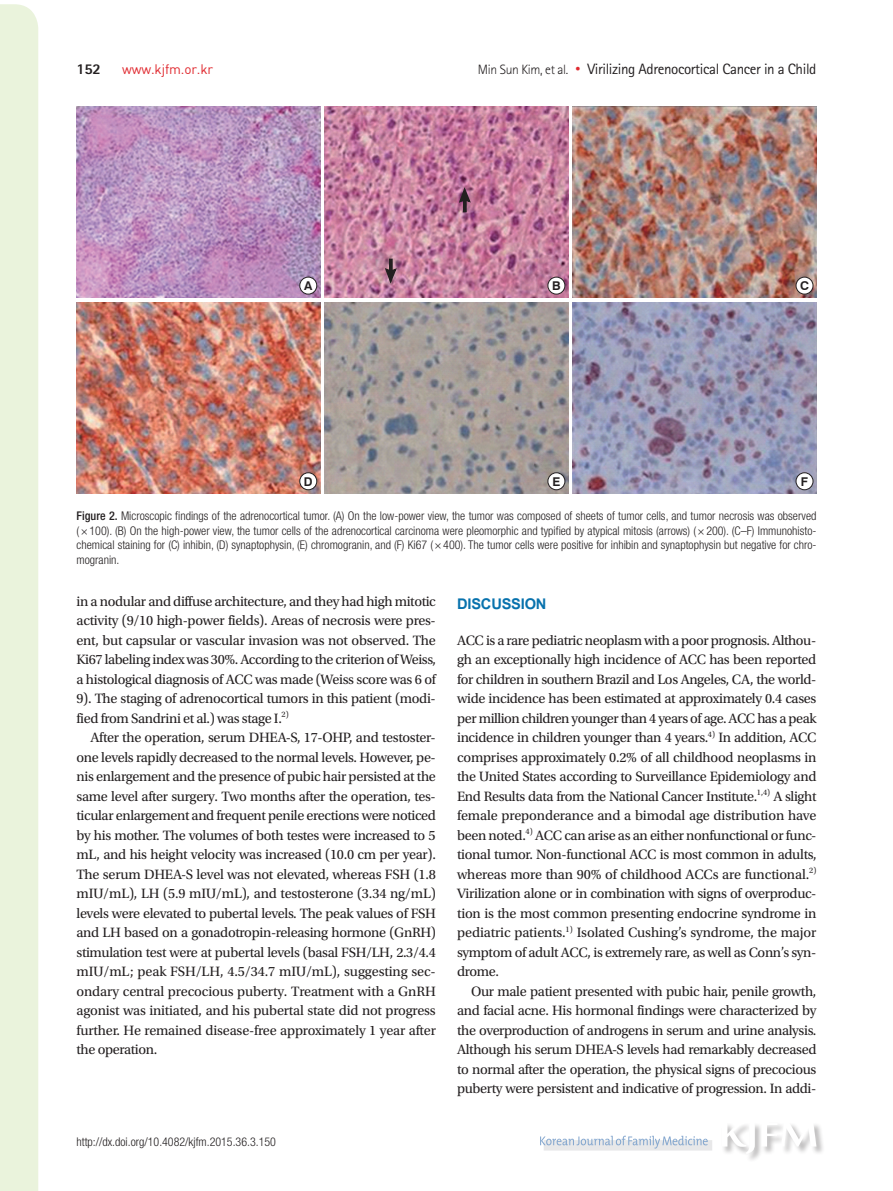
<style>
.page{position:relative;width:893px;height:1191px;background:#fff}
.page>*{position:absolute;margin:0;border:0;box-sizing:border-box;transform-origin:0 0}
.본문-대제목{font:700 20.4px "Utsaah";letter-spacing:-.01em;color:#0872ad}
.하시라{font:15px "Rotis Sans Serif Std";letter-spacing:-.025em;color:#231f20}
.t1{font:800 15px "Rotis Sans Serif Std";color:#231f20}
.본문{font:14.25px/19.5px "Utopia Std";letter-spacing:-.025em;color:#231f20;text-align:justify}
.t2{font:13.5px "Dinreg";letter-spacing:-.01em;color:#e02a30}
.t3{font:700 12.15px "Swiss 721 BT";color:#231f20}
.표_그림_캡션{font:300 condensed 12px/14.4px "Helvetica Neue LT Std";color:#231f20;text-align:justify}
.s1{font-weight:300;font-size:13.5px}
.s2{font-family:"Dotum";color:#e02a30}
.s3{font-weight:500}
</style>
<div class="page">
<div style="left:0;top:4px;width:38px;height:1187px;background:#eaf3dc"></div>
<div style="left:721px;top:1122px;width:104px;height:40px;background:#231f20;opacity:.3"></div>
<svg style="left:722px;top:1122px;width:94px;height:32px"></svg>
<div style="left:544px;top:1140px;width:168px;height:10px;background:#e8e8e9"></div>
<svg style="left:540px;top:1135px;width:168px;height:13px"></svg>
<img style="left:77px;top:106px;width:243px;height:192px">
<img style="left:77px;top:302px;width:243px;height:191px">
<img style="left:325px;top:106px;width:243px;height:192px">
<img style="left:325px;top:302px;width:243px;height:191px">
<img style="left:573px;top:106px;width:244px;height:192px">
<img style="left:573px;top:302px;width:244px;height:191px">
<div style="left:300px;top:277px;width:17px;height:17px;background:#fff;border-radius:50%"></div>
<div style="left:300px;top:277px;width:17px;height:17px;border:1px solid #231f20;border-radius:50%"></div>
<div style="left:300px;top:473px;width:17px;height:17px;background:#fff;border-radius:50%"></div>
<div style="left:300px;top:472px;width:17px;height:18px;border:1px solid #231f20;border-radius:50%"></div>
<div style="left:548px;top:277px;width:17px;height:17px;background:#fff;border-radius:50%"></div>
<div style="left:548px;top:277px;width:17px;height:17px;border:1px solid #231f20;border-radius:50%"></div>
<div style="left:548px;top:473px;width:17px;height:17px;background:#fff;border-radius:50%"></div>
<div style="left:548px;top:472px;width:17px;height:18px;border:1px solid #231f20;border-radius:50%"></div>
<div style="left:796px;top:277px;width:17px;height:17px;background:#fff;border-radius:50%"></div>
<div style="left:796px;top:277px;width:17px;height:17px;border:1px solid #231f20;border-radius:50%"></div>
<div style="left:796px;top:473px;width:17px;height:17px;background:#fff;border-radius:50%"></div>
<div style="left:796px;top:472px;width:17px;height:18px;border:1px solid #231f20;border-radius:50%"></div>
<svg style="left:463px;top:204px;width:4px;height:8px"></svg>
<svg style="left:458px;top:187px;width:14px;height:17px"></svg>
<svg style="left:389px;top:259px;width:4px;height:8px"></svg>
<svg style="left:384px;top:267px;width:14px;height:16px"></svg>
<p class="t1" style="left:77px;top:60px;width:26px">152</p>
<p class="t2" style="left:122px;top:61px;width:93px">www.kjfm.or.kr</p>
<p class="하시라" style="left:478px;top:60px;width:340px"><span class="s1">Min Sun Kim, et al.</span> <span class="s2">•</span> Virilizing Adrenocortical Cancer in a Child</p>
<p class="t3" style="left:304px;top:278px;width:10px">A</p>
<p class="t3" style="left:552px;top:278px;width:10px">B</p>
<p class="t3" style="left:800px;top:278px;width:10px">C</p>
<p class="t3" style="left:801px;top:474px;width:9px">F</p>
<p class="표_그림_캡션" style="left:77px;top:509px;width:741px"><span class="s3">Figure 2.</span> Microscopic findings of the adrenocortical tumor. (A) On the low-power view, the tumor was composed of sheets of tumor cells, and tumor necrosis was observed ( × 100). (B) On the high-power view, the tumor cells of the adrenocortical carcinoma were pleomorphic and typified by atypical mitosis (arrows) ( × 200). (C–F) Immunohisto&shy;chemical staining for (C) inhibin, (D) synaptophysin, (E) chromogranin, and (F) Ki67 ( × 400). The tumor cells were positive for inhibin and synaptophysin but negative for chro&shy;mogranin.</p>
<p class="t3" style="left:304px;top:474px;width:10px">D</p>
<p class="t3" style="left:552px;top:474px;width:9px">E</p>
<p class="본문" style="left:77px;top:591px;width:361px">in a nodular and diffuse architecture, and they had high mitotic activity (9/10 high-power fields). Areas of necrosis were pres&shy;ent, but capsular or vascular invasion was not observed. The Ki67 labeling index was 30%. According to the criterion of Weiss, a histological diagnosis of ACC was made (Weiss score was 6 of 9). The staging of adrenocortical tumors in this patient (modi&shy;fied from Sandrini et al.) was stage I.<sup>2)</sup></p>
<p class="본문" style="left:77px;top:728px;width:361px;text-indent:14px">After the operation, serum DHEA-S, 17-OHP, and testoster&shy;one levels rapidly decreased to the normal levels. However, pe&shy;nis enlargement and the presence of pubic hair persisted at the same level after surgery. Two months after the operation, tes&shy;ticular enlargement and frequent penile erections were noticed by his mother. The volumes of both testes were increased to 5 mL, and his height velocity was increased (10.0 cm per year).<br>The serum DHEA-S level was not elevated, whereas FSH (1.8 mIU/mL), LH (5.9 mIU/mL), and testosterone (3.34 ng/mL) levels were elevated to pubertal levels. The peak values of FSH and LH based on a gonadotropin-releasing hormone (GnRH) stimulation test were at pubertal levels (basal FSH/LH, 2.3/4.4 mIU/mL; peak FSH/LH, 4.5/34.7 mIU/mL), suggesting sec&shy;ondary central precocious puberty. Treatment with a GnRH agonist was initiated, and his pubertal state did not progress further. He remained disease-free approximately 1 year after the operation.</p>
<p class="표_그림_캡션" style="left:77px;top:1134px;width:201px">http://dx.doi.org/10.4082/kjfm.2015.36.3.150</p>
<p class="본문-대제목" style="left:457px;top:594px;width:91px">DISCUSSION</p>
<p class="본문" style="left:457px;top:630px;width:361px;text-align:left">ACC is a rare pediatric neoplasm with a poor prognosis. Althou&shy;gh an exceptionally high incidence of ACC has been reported for children in southern Brazil and Los Angeles, CA, the world&shy;wide incidence has been estimated at approximately 0.4 cases per million children younger than 4 years of age. ACC has a peak incidence in children younger than 4 years.<sup>4)</sup> In addition, ACC comprises approximately 0.2% of all childhood neoplasms in the United States according to Surveillance Epidemiology and End Results data from the National Cancer Institute.<sup>1,4)</sup> A slight female preponderance and a bimodal age distribution have been noted.<sup>4)</sup> ACC can arise as an either nonfunctional or func&shy;tional tumor. Non-functional ACC is most common in adults, whereas more than 90% of childhood ACCs are functional.<sup>2)<br></sup>Virilization alone or in combination with signs of overproduc&shy;tion is the most common presenting endocrine syndrome in pediatric patients.<sup>1)</sup> Isolated Cushing’s syndrome, the major symptom of adult ACC, is extremely rare, as well as Conn’s syn&shy;drome.</p>
<p class="본문" style="left:457px;top:981px;width:361px;text-indent:14px">Our male patient presented with pubic hair, penile growth, and facial acne. His hormonal findings were characterized by the overproduction of androgens in serum and urine analysis.<br>Although his serum DHEA-S levels had remarkably decreased to normal after the operation, the physical signs of precocious puberty were persistent and indicative of progression. In addi-</p>
</div>
